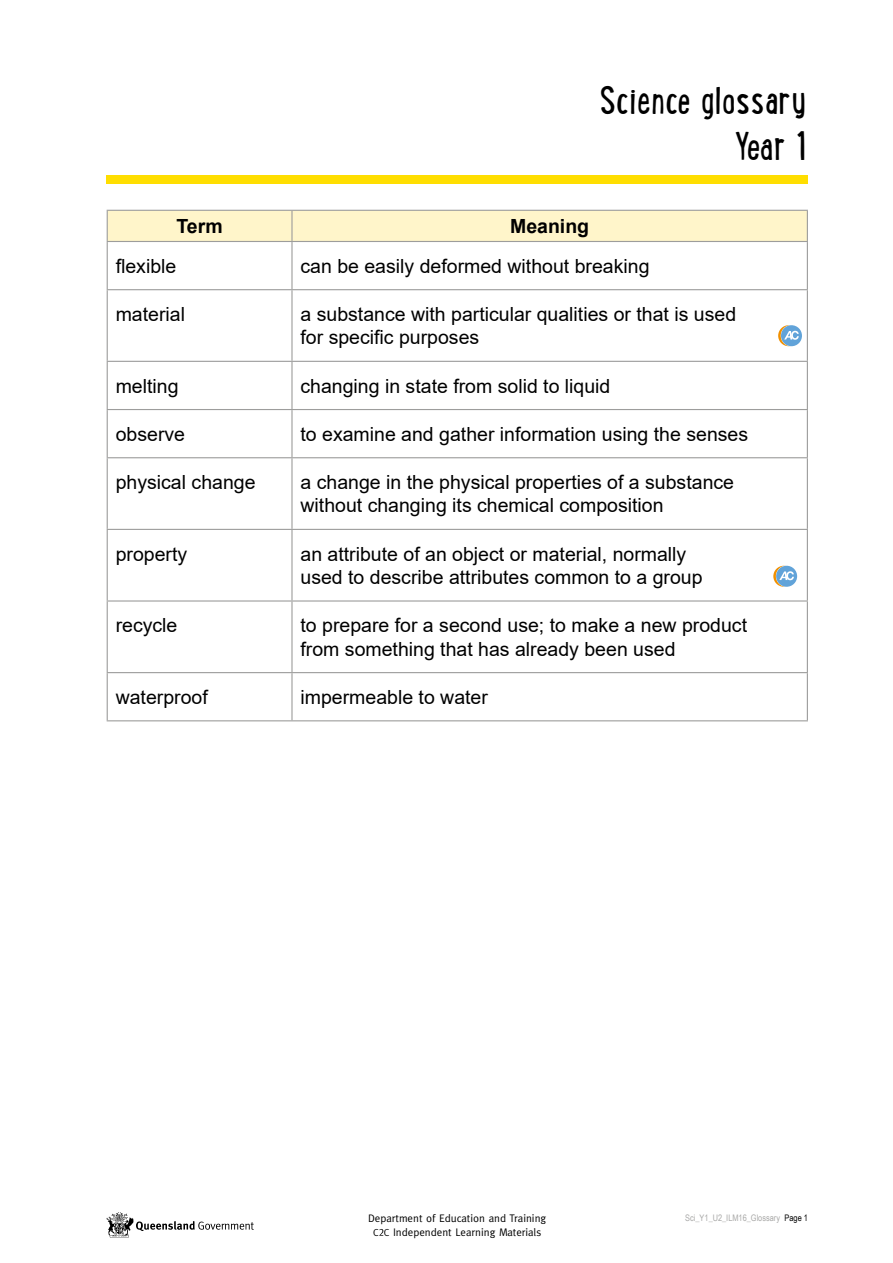
<style>
.page{position:relative;width:893px;height:1263px;background:#fff}
.page>*{position:absolute;margin:0;border:0;box-sizing:border-box;transform-origin:0 0}
.t1{font:42px/46.2px "Lunch Box";color:#000;text-align:right}
.t2{font:19.5px/23.4px "Arial";color:#000}
.t3{font:700 19.5px "Arial";color:#000}
.t4{font:10.95px "Meta";color:#000}
.t5{font:9px "Arial Narrow";color:#a8a8a7}
.s1{color:#000}
.s2{font-size:10.2px}
.s3{font-family:"Meta Caps";font-size:10.2px;color:#fff}
</style>
<div class="page">
<svg style="left:106px;top:1212px;width:148px;height:25px"></svg>
<svg style="left:379px;top:1229px;width:4px;height:7px"></svg>
<div style="left:107px;top:176px;width:701px;height:8px;background:#ffde00"></div>
<div style="left:108px;top:211px;width:699px;height:30px;background:#fff5ca"></div>
<hr style="left:107px;top:210px;width:185px;height:1px;background:#9d9d9c">
<hr style="left:107px;top:211px;width:1px;height:30px;background:#9d9d9c">
<hr style="left:292px;top:210px;width:516px;height:1px;background:#9d9d9c">
<hr style="left:291px;top:211px;width:2px;height:30px;background:#9d9d9c">
<hr style="left:807px;top:211px;width:1px;height:30px;background:#9d9d9c">
<hr style="left:107px;top:241px;width:185px;height:1px;background:#9d9d9c">
<hr style="left:107px;top:242px;width:1px;height:47px;background:#9d9d9c">
<hr style="left:292px;top:241px;width:516px;height:1px;background:#9d9d9c">
<hr style="left:291px;top:242px;width:2px;height:47px;background:#9d9d9c">
<hr style="left:807px;top:242px;width:1px;height:47px;background:#9d9d9c">
<hr style="left:107px;top:289px;width:185px;height:1px;background:#9d9d9c">
<hr style="left:107px;top:290px;width:1px;height:71px;background:#9d9d9c">
<hr style="left:292px;top:289px;width:516px;height:1px;background:#9d9d9c">
<hr style="left:291px;top:290px;width:2px;height:71px;background:#9d9d9c">
<hr style="left:807px;top:290px;width:1px;height:71px;background:#9d9d9c">
<hr style="left:107px;top:361px;width:185px;height:1px;background:#9d9d9c">
<hr style="left:107px;top:362px;width:1px;height:47px;background:#9d9d9c">
<hr style="left:292px;top:361px;width:516px;height:1px;background:#9d9d9c">
<hr style="left:291px;top:362px;width:2px;height:47px;background:#9d9d9c">
<hr style="left:807px;top:362px;width:1px;height:47px;background:#9d9d9c">
<hr style="left:107px;top:409px;width:185px;height:1px;background:#9d9d9c">
<hr style="left:107px;top:410px;width:1px;height:47px;background:#9d9d9c">
<hr style="left:292px;top:409px;width:516px;height:1px;background:#9d9d9c">
<hr style="left:291px;top:410px;width:2px;height:47px;background:#9d9d9c">
<hr style="left:807px;top:410px;width:1px;height:47px;background:#9d9d9c">
<hr style="left:107px;top:457px;width:185px;height:1px;background:#9d9d9c">
<hr style="left:107px;top:458px;width:1px;height:71px;background:#9d9d9c">
<hr style="left:292px;top:457px;width:516px;height:1px;background:#9d9d9c">
<hr style="left:291px;top:458px;width:2px;height:71px;background:#9d9d9c">
<hr style="left:807px;top:458px;width:1px;height:71px;background:#9d9d9c">
<hr style="left:107px;top:529px;width:185px;height:1px;background:#9d9d9c">
<hr style="left:107px;top:530px;width:1px;height:70px;background:#9d9d9c">
<hr style="left:292px;top:529px;width:516px;height:1px;background:#9d9d9c">
<hr style="left:291px;top:530px;width:2px;height:70px;background:#9d9d9c">
<hr style="left:807px;top:530px;width:1px;height:70px;background:#9d9d9c">
<hr style="left:107px;top:600px;width:185px;height:1px;background:#9d9d9c">
<hr style="left:107px;top:601px;width:1px;height:71px;background:#9d9d9c">
<hr style="left:292px;top:600px;width:516px;height:1px;background:#9d9d9c">
<hr style="left:291px;top:601px;width:2px;height:71px;background:#9d9d9c">
<hr style="left:807px;top:601px;width:1px;height:71px;background:#9d9d9c">
<hr style="left:107px;top:672px;width:185px;height:1px;background:#9d9d9c">
<hr style="left:107px;top:673px;width:1px;height:47px;background:#9d9d9c">
<hr style="left:292px;top:672px;width:516px;height:1px;background:#9d9d9c">
<hr style="left:291px;top:673px;width:2px;height:47px;background:#9d9d9c">
<hr style="left:807px;top:673px;width:1px;height:47px;background:#9d9d9c">
<hr style="left:107px;top:720px;width:185px;height:1px;background:#9d9d9c">
<hr style="left:292px;top:720px;width:516px;height:1px;background:#9d9d9c">
<svg style="left:778px;top:325px;width:21px;height:21px"></svg>
<div style="left:781px;top:325px;width:21px;height:21px;background:#61a3d9;border-radius:50%"></div>
<svg style="left:784px;top:331px;width:15px;height:9px"></svg>
<svg style="left:773px;top:566px;width:21px;height:21px"></svg>
<svg style="left:776px;top:565px;width:21px;height:22px"></svg>
<div style="left:776px;top:566px;width:21px;height:21px;background:#61a3d9;border-radius:50%"></div>
<svg style="left:779px;top:571px;width:15px;height:9px"></svg>
<h1 class="t1" style="left:599px;top:75px;width:208px">Science glossary<br>Year 1</h1>
<p class="t3" style="left:176px;top:212px;width:48px">Term</p>
<p class="t3" style="left:510px;top:212px;width:81px">Meaning</p>
<p class="t2" style="left:116px;top:254px;width:62px">flexible</p>
<p class="t2" style="left:300px;top:254px;width:350px">can be easily deformed without breaking</p>
<p class="t2" style="left:116px;top:302px;width:71px">material</p>
<p class="t2" style="left:300px;top:302px;width:437px">a substance with particular qualities or that is used for specific purposes</p>
<p class="t2" style="left:116px;top:374px;width:64px">melting</p>
<p class="t2" style="left:300px;top:374px;width:311px">changing in state from solid to liquid</p>
<p class="t2" style="left:116px;top:422px;width:71px">observe</p>
<p class="t2" style="left:300px;top:422px;width:449px">to examine and gather information using the senses</p>
<p class="t2" style="left:116px;top:470px;width:141px">physical change</p>
<p class="t2" style="left:300px;top:470px;width:435px">a change in the physical properties of a substance without changing its chemical composition</p>
<p class="t2" style="left:116px;top:542px;width:73px">property</p>
<p class="t2" style="left:300px;top:542px;width:404px">an attribute of an object or material, normally used to describe attributes common to a group</p>
<p class="t2" style="left:116px;top:613px;width:63px">recycle</p>
<p class="t2" style="left:300px;top:613px;width:448px">to prepare for a second use; to make a new product from something that has already been used</p>
<p class="t2" style="left:116px;top:685px;width:94px">waterproof</p>
<p class="t2" style="left:300px;top:685px;width:189px">impermeable to water</p>
<p class="t4" style="left:368px;top:1211px;width:180px">Department of Education and Training</p>
<p class="t5" style="left:685px;top:1211px;width:124px">Sci_Y1_U2_ILM16_Glossary <span class="s1">Page 1</span></p>
<p class="t4" style="left:373px;top:1225px;width:170px"><span class="s2">C</span><span class="s3">2</span><span class="s2">C</span> Independent Learning Materials</p>
</div>
